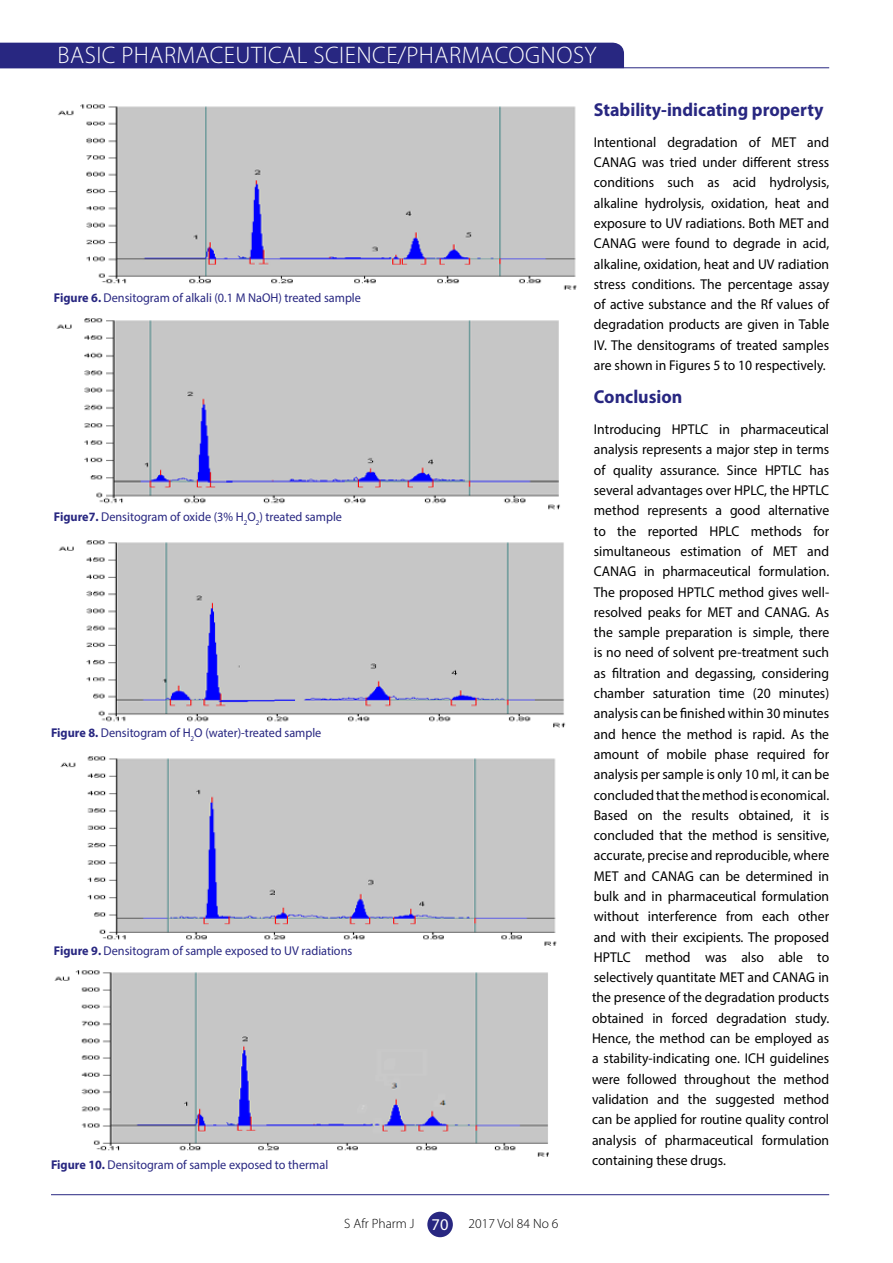
<style>
.page{position:relative;width:893px;height:1263px;background:#fff}
.page>*{position:absolute;margin:0;border:0;box-sizing:border-box;transform-origin:0 0}
.t1{font:300 24px "Myriad Pro";letter-spacing:.02em;color:#fff}
.t2{font:700 18.75px "Myriad Pro";color:#282781;scale:.96 1}
.t3{font:14.25px/20.2px "Myriad Pro";color:#000;text-align:justify;scale:.96 1}
.t4{font:300 13.5px "Myriad Pro";color:#000}
.t5{font:12.75px "Myriad Pro";color:#282781;scale:.96 1}
.s1{font-weight:700}
.s2{font-weight:400;font-size:16.5px;color:#fff}
</style>
<div class="page">
<hr style="left:51px;top:1194px;width:778px;height:1px;background:#282781">
<div style="left:427px;top:1212px;width:26px;height:25px;background:#282781;border-radius:50%"></div>
<svg style="left:0;top:42px;width:625px;height:27px;background:#323187"></svg>
<hr style="left:0;top:67px;width:829px;height:1px;background:#282781">
<img style="left:54px;top:970px;width:495px;height:187px">
<img style="left:57px;top:104px;width:520px;height:186px">
<img style="left:56px;top:318px;width:504px;height:192px">
<img style="left:58px;top:540px;width:508px;height:188px">
<img style="left:60px;top:756px;width:497px;height:190px">
<h1 class="t1" style="left:58px;top:41px;width:541px">BASIC PHARMACEUTICAL SCIENCE/PHARMACOGNOSY</h1>
<h2 class="t2" style="left:594px;top:97px;width:241px">Stability-indicating property</h2>
<p class="t3" style="left:594px;top:132px;width:247px">Intentional degradation of MET and CANAG was tried under different stress conditions such as acid hydrolysis, alkaline hydrolysis, oxidation, heat and exposure to UV radiations. Both MET and CANAG were found to degrade in acid, alkaline, oxidation, heat and UV radiation stress conditions. The percentage assay of active substance and the Rf values of degradation products are given in Table IV. The densitograms of treated samples are shown in Figures 5 to 10 respectively.</p>
<h2 class="t2" style="left:594px;top:385px;width:94px">Conclusion</h2>
<p class="t3" style="left:592px;top:419px;width:249px">Introducing HPTLC in pharmaceutical analysis represents a major step in terms of quality assurance. Since HPTLC has several advantages over HPLC, the HPTLC method represents a good alternative to the reported HPLC methods for simultaneous estimation of MET and CANAG in pharmaceutical formulation.<br>The proposed HPTLC method gives well&shy;resolved peaks for MET and CANAG. As the sample preparation is simple, there is no need of solvent pre-treatment such as filtration and degassing, considering chamber saturation time (20 minutes) analysis can be finished within 30 minutes and hence the method is rapid. As the amount of mobile phase required for analysis per sample is only 10 ml, it can be concluded that the method is economical.<br>Based on the results obtained, it is concluded that the method is sensitive, accurate, precise and reproducible, where MET and CANAG can be determined in bulk and in pharmaceutical formulation without interference from each other and with their excipients. The proposed HPTLC method was also able to selectively quantitate MET and CANAG in the presence of the degradation products obtained in forced degradation study.<br>Hence, the method can be employed as a stability-indicating one. ICH guidelines were followed throughout the method validation and the suggested method can be applied for routine quality control analysis of pharmaceutical formulation containing these drugs.</p>
<p class="t5" style="left:54px;top:290px;width:321px"><span class="s1">Figure 6.</span> Densitogram of alkali (0.1 M NaOH) treated sample</p>
<p class="t5" style="left:54px;top:509px;width:302px"><span class="s1">Figure7.</span> Densitogram of oxide (3% H<sub>2</sub>O<sub>2</sub>) treated sample</p>
<p class="t5" style="left:51px;top:725px;width:283px"><span class="s1">Figure 8.</span> Densitogram of H<sub>2</sub>O (water)-treated sample</p>
<p class="t5" style="left:54px;top:943px;width:312px"><span class="s1">Figure 9.</span> Densitogram of sample exposed to UV radiations</p>
<p class="t5" style="left:51px;top:1157px;width:290px"><span class="s1">Figure 10.</span> Densitogram of sample exposed to thermal</p>
<p class="t4" style="left:344px;top:1215px;width:106px">S Afr Pharm J <span class="s2">70</span></p>
<p class="t4" style="left:469px;top:1215px;width:91px">2017 Vol 84 No 6</p>
</div>
